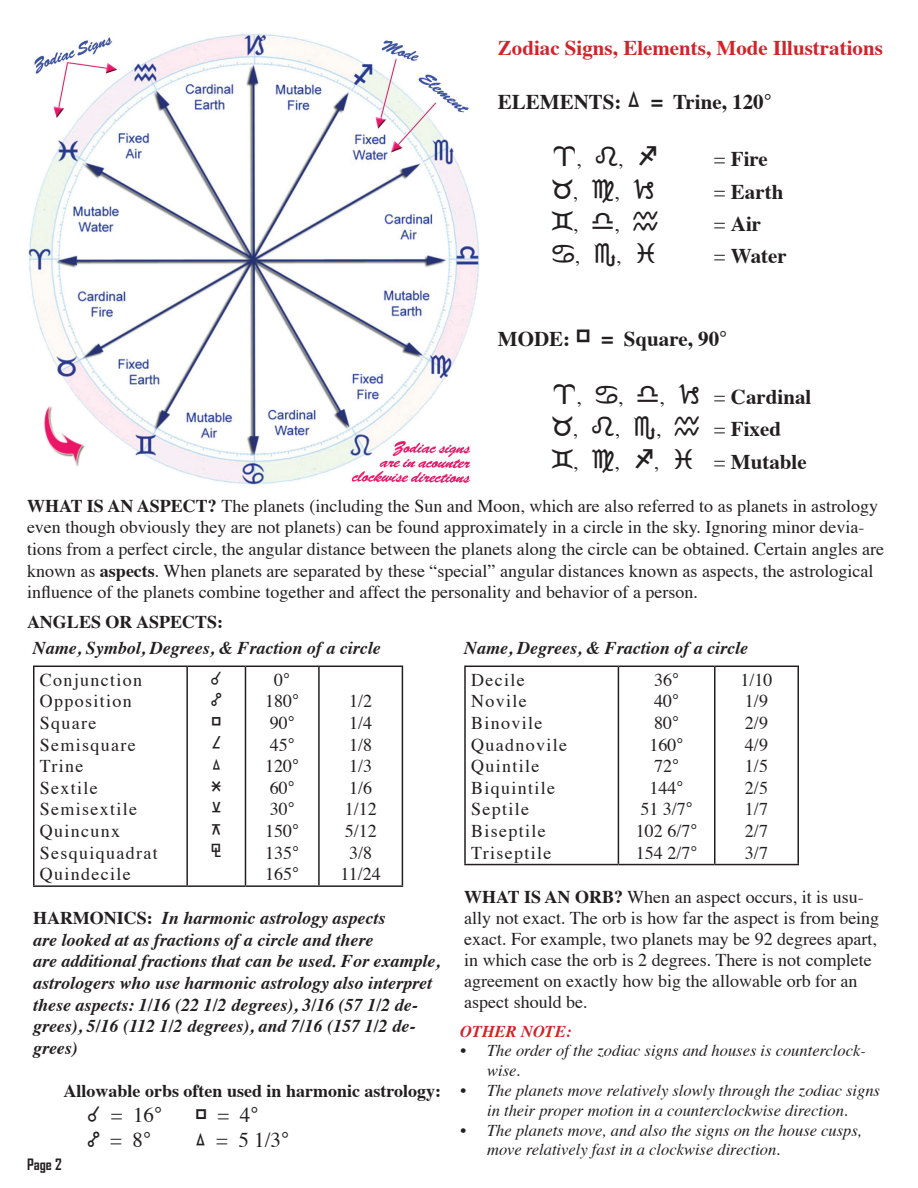
<style>
.page{position:relative;width:918px;height:1188px;background:#fff}
.page>*{position:absolute;margin:0;border:0;box-sizing:border-box;transform-origin:0 0}
.t1{font:27px "Kepler Astro";color:#231f20}
.t2{font:700 21px/32.4px "Times";color:#231f20}
.t3{font:700 21px "Times";color:#d1232a}
.t4{font:21px "Times";color:#231f20}
.t5{font:21px "Kepler Astro";color:#231f20}
.t6{font:18px/21.6px "Times";color:#231f20}
.t7{font:italic 700 18px/21.6px "Times";color:#231f20}
.t8{font:18px/21.6px "Times";letter-spacing:.075em;color:#231f20}
.t9{font:700 18px "Times";color:#231f20}
.t10{font:18px/21.6px "Kepler Astro";color:#231f20;text-align:justify}
.t11{font:italic 16.5px/19.8px "Times";color:#231f20}
.t12{font:italic 700 16.5px "Times";color:#d1232a}
.t13{font:700 15px "Agency FB";color:#231f20}
.s1{font-family:"Kepler Astro";font-weight:400;font-size:27px}
.s2{font-family:"Kepler Astro";font-weight:400}
.s3{font-family:"Times";font-size:21px}
.s4{font-weight:400}
.s5{font-weight:700}
.s6{font-family:"Kepler Astro"}
.s7{font-style:normal}
.s8{font-family:"Times"}
</style>
<div class="page">
<hr style="left:33px;top:666px;width:154px;height:1px;background:#231f20">
<hr style="left:33px;top:667px;width:1px;height:218px;background:#231f20">
<hr style="left:187px;top:666px;width:58px;height:1px;background:#231f20">
<hr style="left:186px;top:667px;width:2px;height:218px;background:#231f20">
<hr style="left:245px;top:666px;width:74px;height:1px;background:#231f20">
<hr style="left:245px;top:667px;width:1px;height:218px;background:#231f20">
<hr style="left:319px;top:666px;width:84px;height:1px;background:#231f20">
<hr style="left:318px;top:667px;width:2px;height:218px;background:#231f20">
<hr style="left:402px;top:667px;width:1px;height:218px;background:#231f20">
<hr style="left:33px;top:885px;width:154px;height:2px;background:#231f20">
<hr style="left:187px;top:885px;width:58px;height:2px;background:#231f20">
<hr style="left:245px;top:885px;width:74px;height:2px;background:#231f20">
<hr style="left:319px;top:885px;width:84px;height:2px;background:#231f20">
<hr style="left:464px;top:666px;width:154px;height:1px;background:#231f20">
<hr style="left:464px;top:667px;width:2px;height:197px;background:#231f20">
<hr style="left:618px;top:666px;width:97px;height:1px;background:#231f20">
<hr style="left:618px;top:667px;width:1px;height:197px;background:#231f20">
<hr style="left:715px;top:666px;width:84px;height:1px;background:#231f20">
<hr style="left:714px;top:667px;width:2px;height:197px;background:#231f20">
<hr style="left:797px;top:667px;width:2px;height:197px;background:#231f20">
<hr style="left:464px;top:864px;width:154px;height:1px;background:#231f20">
<hr style="left:618px;top:864px;width:97px;height:1px;background:#231f20">
<hr style="left:715px;top:864px;width:84px;height:1px;background:#231f20">
<img style="left:28px;top:33px;width:452px;height:452px">
<p class="t3" style="left:498px;top:27px;width:387px">Zodiac Signs, Elements, Mode Illustrations</p>
<p class="t2" style="left:498px;top:83px;width:275px">ELEMENTS: <span class="s1">B</span> = Trine, 120<span class="s2">}</span></p>
<h1 class="t1" style="left:552px;top:146px;width:107px">Q<span class="s3">,</span> T<span class="s3">,</span> O</h1>
<p class="t2" style="left:714px;top:141px;width:56px"><span class="s4">=</span> Fire</p>
<h1 class="t1" style="left:552px;top:178px;width:104px">W<span class="s3">,</span> Y<span class="s3">,</span> P</h1>
<p class="t2" style="left:714px;top:173px;width:71px"><span class="s4">=</span> Earth</p>
<h1 class="t1" style="left:552px;top:211px;width:107px">E<span class="s3">,</span> U<span class="s3">,</span> [</h1>
<p class="t2" style="left:714px;top:206px;width:49px"><span class="s4">=</span> Air</p>
<h1 class="t1" style="left:552px;top:243px;width:107px">R<span class="s3">,</span> I<span class="s3">,</span> ]</h1>
<p class="t2" style="left:714px;top:238px;width:75px"><span class="s4">=</span> Water</p>
<p class="t2" style="left:498px;top:321px;width:231px">MODE: <span class="s1">C</span> = Square, 90<span class="s2">}</span></p>
<p class="t2" style="left:552px;top:378px;width:261px"><span class="s1">Q</span><span class="s4">,</span> <span class="s1">R</span><span class="s4">,</span> <span class="s1">U</span><span class="s4">,</span> <span class="s1">P</span> <span class="s4">=</span> Cardinal<br><span class="s1">W</span><span class="s4">,</span> <span class="s1">T</span><span class="s4">,</span> <span class="s1">I</span><span class="s4">,</span> <span class="s1">[</span> <span class="s4">=</span> Fixed<br><span class="s1">E</span><span class="s4">,</span> <span class="s1">Y</span><span class="s4">,</span> <span class="s1">O</span><span class="s4">,</span> <span class="s1">]</span> <span class="s4">=</span> Mutable</p>
<p class="t6" style="left:27px;top:493px;width:859px"><span class="s5">WHAT IS AN ASPECT?</span> The planets (including the Sun and Moon, which are also referred to as planets in astrology even though obviously they are not planets) can be found approximately in a circle in the sky. Ignoring minor devia&shy;tions from a perfect circle, the angular distance between the planets along the circle can be obtained. Certain angles are known as <span class="s5">aspects</span>. When planets are separated by these “special” angular distances known as aspects, the astrological influence of the planets combine together and affect the personality and behavior of a person.</p>
<p class="t9" style="left:27px;top:605px;width:198px">ANGLES OR ASPECTS:</p>
<p class="t7" style="left:33px;top:635px;width:349px">Name, Symbol, Degrees, &amp; Fraction of a circle</p>
<p class="t7" style="left:464px;top:635px;width:285px">Name, Degrees, &amp; Fraction of a circle</p>
<p class="t8" style="left:40px;top:667px;width:120px">Conjunction<br>Opposition<br>Square<br>Semisquare<br>Trine<br>Sextile<br>Semisextile<br>Quincunx<br>Sesquiquadrat<br>Quindecile</p>
<p class="t10" style="left:211px;top:670px;width:13px">Z X C M B N &gt; ? &lt;</p>
<p class="t6" style="left:265px;top:667px;width:35px;text-align:center">0<span class="s6">}<br></span>180<span class="s6">}<br></span>90<span class="s6">}<br></span>45<span class="s6">}<br></span>120<span class="s6">}<br></span>60<span class="s6">}<br></span>30<span class="s6">}<br></span>150<span class="s6">}<br></span>135<span class="s6">}<br></span>165<span class="s6">}</span></p>
<p class="t8" style="left:471px;top:667px;width:98px">Decile<br>Novile<br>Binovile<br>Quadnovile<br>Quintile<br>Biquintile<br>Septile<br>Biseptile<br>Triseptile</p>
<p class="t6" style="left:636px;top:667px;width:63px;text-align:center">36<span class="s6">}<br></span>40<span class="s6">}<br></span>80<span class="s6">}<br></span>160<span class="s6">}<br></span>72<span class="s6">}<br></span>144<span class="s6">}<br></span>51 3/7<span class="s6">}<br></span>102 6/7<span class="s6">}<br></span>154 2/7<span class="s6">}</span></p>
<p class="t6" style="left:740px;top:667px;width:34px">1/10<br>1/9<br>2/9<br>4/9<br>1/5<br>2/5<br>1/7<br>2/7<br>3/7</p>
<p class="t6" style="left:464px;top:884px;width:417px;line-height:21px"><span class="s5">WHAT IS AN ORB?</span> When an aspect occurs, it is usu&shy;ally not exact. The orb is how far the aspect is from being exact. For example, two planets may be 92 degrees apart, in which case the orb is 2 degrees. There is not complete agreement on exactly how big the allowable orb for an aspect should be.</p>
<p class="t12" style="left:460px;top:1016px;width:113px">OTHER NOTE:</p>
<p class="t11" style="left:487px;top:1040px;width:380px;text-indent:-27px">• The order of the zodiac signs and houses is counterclock&shy;wise.</p>
<p class="t11" style="left:460px;top:1079px;width:421px;text-align:center">• The planets move relatively slowly through the zodiac signs in their proper motion in a counterclockwise direction.</p>
<p class="t11" style="left:487px;top:1119px;width:376px;text-indent:-27px">• The planets move, and also the signs on the house cusps, move relatively fast in a clockwise direction.</p>
<p class="t6" style="left:341px;top:689px;width:42px;text-align:center">1/2<br>1/4<br>1/8<br>1/3<br>1/6<br>1/12<br>5/12<br>3/8<br>11/24</p>
<p class="t7" style="left:33px;top:906px;width:409px"><span class="s7">HARMONICS:</span> In harmonic astrology aspects<br>are looked at as fractions of a circle and there<br>are additional fractions that can be used. For example, astrologers who use harmonic astrology also interpret these aspects: 1/16 (22 1/2 degrees), 3/16 (57 1/2 de&shy;grees), 5/16 (112 1/2 degrees), and 7/16 (157 1/2 de&shy;grees)</p>
<p class="t9" style="left:64px;top:1074px;width:379px">Allowable orbs often used in harmonic astrology:</p>
<p class="t4" style="left:87px;top:1095px;width:77px"><span class="s6">Z</span> = 16<span class="s6">}</span></p>
<p class="t5" style="left:195px;top:1106px;width:65px">C <span class="s8">= 4</span>}</p>
<p class="t5" style="left:87px;top:1131px;width:66px">X <span class="s8">= 8</span>}</p>
<p class="t4" style="left:195px;top:1121px;width:96px"><span class="s6">B</span> = 5 1/3<span class="s6">}</span></p>
<p class="t13" style="left:27px;top:1155px;width:36px">Page 2</p>
</div>
